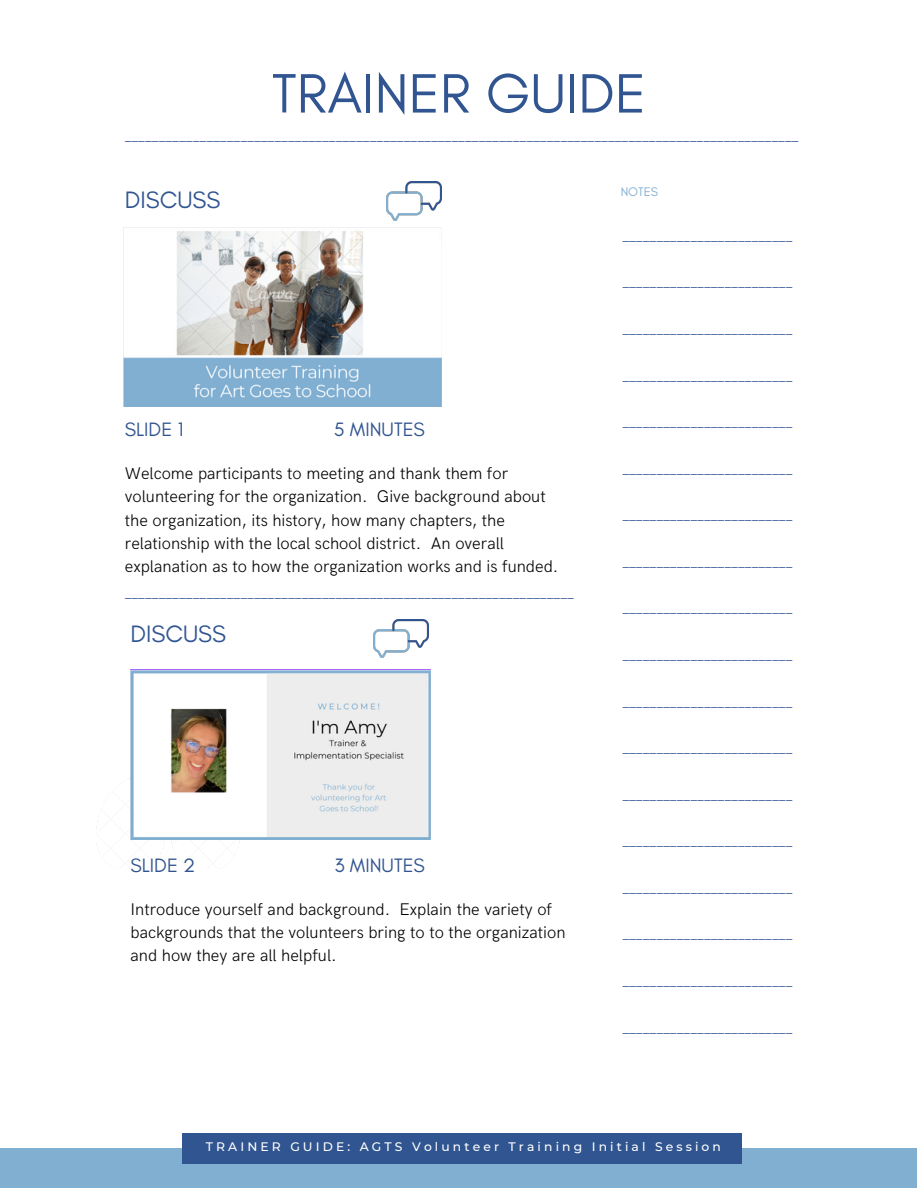
<style>
.page{position:relative;width:918px;height:1188px;background:#fff}
.page>*{position:absolute;margin:0;border:0;box-sizing:border-box;transform-origin:0 0}
.t1{font:56.4px "Glacial Indifference";color:#315591}
.t2{font:24.15px "Glacial Indifference";color:#315591}
.t3{font:19.8px "Glacial Indifference";color:#315591}
.t4{font:300 16.95px "HK Grotesk";color:#315591}
.t5{font:300 16.95px/23.2px "HK Grotesk";color:#000}
.t6{font:12.6px "Glacial Indifference";color:#80afd2}
.t7{font:500 12.3px "Montserrat";letter-spacing:.255em;color:#fff}
</style>
<div class="page">
<img style="left:96px;top:821px;width:146px;height:46px">
<img style="left:123px;top:227px;width:318px;height:179px">
<img style="left:130px;top:669px;width:301px;height:170px">
<img style="left:386px;top:182px;width:55px;height:38px">
<div style="left:0;top:1149px;width:917px;height:39px;background:#80afd2"></div>
<div style="left:182px;top:1134px;width:560px;height:30px;background:#315591"></div>
<img style="left:374px;top:619px;width:55px;height:38px">
<h1 class="t1" style="left:272px;top:59px;width:376px">TRAINER GUIDE</h1>
<p class="t4" style="left:123px;top:126px;width:679px">___________________________________________________________________________________________________</p>
<h2 class="t2" style="left:125px;top:185px;width:97px">DISCUSS</h2>
<p class="t3" style="left:334px;top:418px;width:93px">5 MINUTES</p>
<p class="t3" style="left:125px;top:418px;width:60px">SLIDE 1</p>
<p class="t5" style="left:125px;top:462px;width:435px">Welcome participants to meeting and thank them for volunteering for the organization. Give background about the organization, its history, how many chapters, the relationship with the local school district. An overall explanation as to how the organization works and is funded.</p>
<p class="t4" style="left:123px;top:583px;width:454px">__________________________________________________________________</p>
<h2 class="t2" style="left:130px;top:620px;width:97px">DISCUSS</h2>
<p class="t3" style="left:334px;top:853px;width:92px">3 MINUTES</p>
<p class="t3" style="left:130px;top:853px;width:66px">SLIDE 2</p>
<p class="t5" style="left:130px;top:898px;width:437px">Introduce yourself and background. Explain the variety of backgrounds that the volunteers bring to to the organization and how they are all helpful.</p>
<p class="t6" style="left:621px;top:184px;width:39px">NOTES</p>
<p class="t4" style="left:621px;top:226px;width:175px">_________________________</p>
<p class="t4" style="left:621px;top:272px;width:175px">_________________________</p>
<p class="t4" style="left:621px;top:319px;width:175px">_________________________</p>
<p class="t4" style="left:621px;top:365px;width:175px">_________________________</p>
<p class="t4" style="left:621px;top:412px;width:175px">_________________________</p>
<p class="t4" style="left:621px;top:459px;width:175px">_________________________</p>
<p class="t4" style="left:621px;top:505px;width:175px">_________________________</p>
<p class="t4" style="left:621px;top:552px;width:175px">_________________________</p>
<p class="t4" style="left:621px;top:598px;width:175px">_________________________</p>
<p class="t4" style="left:621px;top:645px;width:175px">_________________________</p>
<p class="t4" style="left:621px;top:691px;width:175px">_________________________</p>
<p class="t4" style="left:621px;top:738px;width:175px">_________________________</p>
<p class="t4" style="left:621px;top:784px;width:175px">_________________________</p>
<p class="t4" style="left:621px;top:831px;width:175px">_________________________</p>
<p class="t4" style="left:621px;top:878px;width:175px">_________________________</p>
<p class="t4" style="left:621px;top:924px;width:175px">_________________________</p>
<p class="t4" style="left:621px;top:971px;width:175px">_________________________</p>
<p class="t4" style="left:621px;top:1017px;width:175px">_________________________</p>
<p class="t7" style="left:206px;top:1139px;width:517px">TRAINER GUIDE: AGTS Volunteer Training Initial Session</p>
</div>
